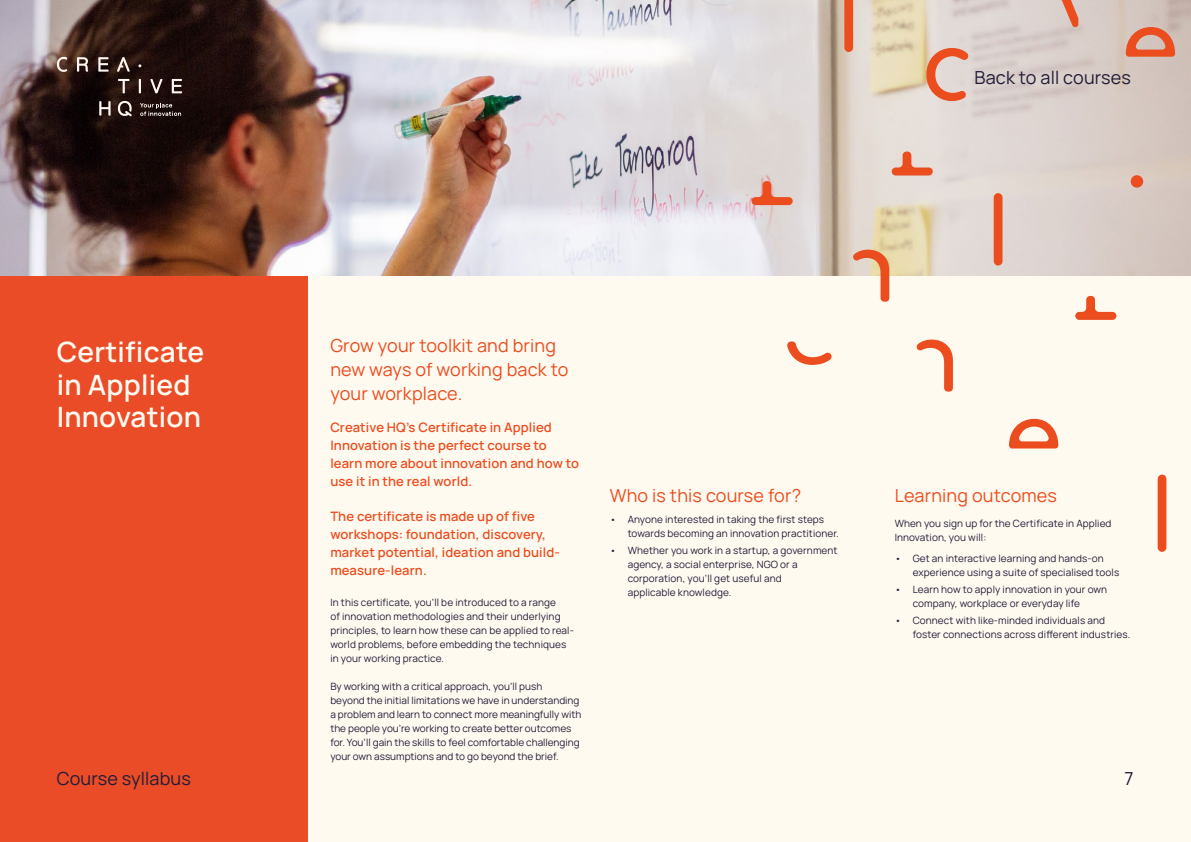
<style>
.page{position:relative;width:1191px;height:842px;background:#fffaf0}
.page>*{position:absolute;margin:0;border:0;box-sizing:border-box;transform-origin:0 0}
.t1{font:600 28px/32px "Manrope";letter-spacing:.01em;color:#fffaf0}
.t2{font:18px/24px "Manrope";letter-spacing:.01em;color:#eb4d1f}
.t3{font:18px "Manrope";letter-spacing:.01em;color:#221d37}
.t4{font:18px "Manrope";color:#211c38}
.t5{font:600 13px/18px "Manrope";letter-spacing:.01em;color:#eb4d1f}
.t6{font:10px/14px "Manrope";letter-spacing:.01em;color:#221d37}
</style>
<div class="page">
<div style="left:0;top:0;width:308px;height:842px;background:#ea4c28"></div>
<img style="left:0;top:0;width:1191px;height:276px">
<svg style="left:57px;top:57px;width:10px;height:15px"></svg>
<svg style="left:77px;top:57px;width:11px;height:15px"></svg>
<svg style="left:98px;top:57px;width:11px;height:15px"></svg>
<svg style="left:118px;top:79px;width:11px;height:14px"></svg>
<svg style="left:139px;top:79px;width:2px;height:14px"></svg>
<svg style="left:150px;top:79px;width:12px;height:14px"></svg>
<svg style="left:172px;top:79px;width:10px;height:14px"></svg>
<svg style="left:99px;top:101px;width:12px;height:15px"></svg>
<svg style="left:118px;top:101px;width:14px;height:15px"></svg>
<svg style="left:117px;top:57px;width:13px;height:15px"></svg>
<svg style="left:140px;top:103px;width:41px;height:13px"></svg>
<div style="left:1157px;top:475px;width:9px;height:77px;background:#eb4d1f;border-radius:4px"></div>
<svg style="left:1009px;top:419px;width:49px;height:29px"></svg>
<div style="left:1130px;top:175px;width:13px;height:13px;background:#eb4d1f;border-radius:50%"></div>
<svg style="left:844px;top:0;width:9px;height:52px"></svg>
<svg style="left:916px;top:340px;width:37px;height:52px"></svg>
<svg style="left:852px;top:250px;width:37px;height:52px"></svg>
<div style="left:993px;top:193px;width:9px;height:73px;background:#eb4d1f;border-radius:4px"></div>
<svg style="left:1125px;top:27px;width:50px;height:30px"></svg>
<svg style="left:787px;top:341px;width:45px;height:24px"></svg>
<svg style="left:751px;top:181px;width:41px;height:24px"></svg>
<svg style="left:1075px;top:296px;width:41px;height:24px"></svg>
<svg style="left:891px;top:152px;width:41px;height:23px"></svg>
<svg style="left:1052px;top:0;width:26px;height:27px"></svg>
<svg style="left:926px;top:48px;width:42px;height:53px;background:#e5a48f"></svg>
<h1 class="t1" style="left:57px;top:335px;width:149px">Certificate in Applied<br>Innovation</h1>
<h2 class="t3" style="left:57px;top:766px;width:136px">Course syllabus</h2>
<h2 class="t3" style="left:974px;top:65px;width:158px">Back to all courses</h2>
<h2 class="t2" style="left:330px;top:332px;width:240px">Grow your toolkit and bring new ways of working back to your workplace.</h2>
<h3 class="t5" style="left:330px;top:418px;width:250px">Creative HQ’s Certificate in Applied Innovation is the perfect course to learn more about innovation and how to use it in the real world.</h3>
<h3 class="t5" style="left:330px;top:507px;width:231px">The certificate is made up of five workshops: foundation, discovery, market potential, ideation and build&shy;measure-learn.</h3>
<p class="t6" style="left:330px;top:595px;width:245px">In this certificate, you’ll be introduced to a range<br>of innovation methodologies and their underlying principles, to learn how these can be applied to real&shy;world problems, before embedding the techniques in your working practice.</p>
<p class="t6" style="left:330px;top:679px;width:252px">By working with a critical approach, you’ll push<br>beyond the initial limitations we have in understanding a problem and learn to connect more meaningfully with the people you’re working to create better outcomes for. You’ll gain the skills to feel comfortable challenging your own assumptions and to go beyond the brief.</p>
<h2 class="t2" style="left:609px;top:482px;width:193px">Who is this course for?</h2>
<p class="t6" style="left:627px;top:512px;width:213px;text-indent:-18px">• Anyone interested in taking the first steps towards becoming an innovation practitioner.</p>
<p class="t6" style="left:627px;top:543px;width:211px;text-indent:-18px">• Whether you work in a startup, a government agency, a social enterprise, NGO or a corporation, you’ll get useful and<br>applicable knowledge.</p>
<h2 class="t2" style="left:894px;top:482px;width:164px">Learning outcomes</h2>
<p class="t6" style="left:894px;top:516px;width:218px">When you sign up for the Certificate in Applied<br>Innovation, you will:</p>
<p class="t6" style="left:912px;top:551px;width:208px;text-indent:-18px">• Get an interactive learning and hands-on experience using a suite of specialised tools</p>
<p class="t6" style="left:912px;top:582px;width:196px;text-indent:-18px">• Learn how to apply innovation in your own company, workplace or everyday life</p>
<p class="t6" style="left:912px;top:613px;width:219px;text-indent:-18px">• Connect with like-minded individuals and foster connections across different industries.</p>
<h2 class="t4" style="left:1124px;top:766px;width:11px">7</h2>
</div>
